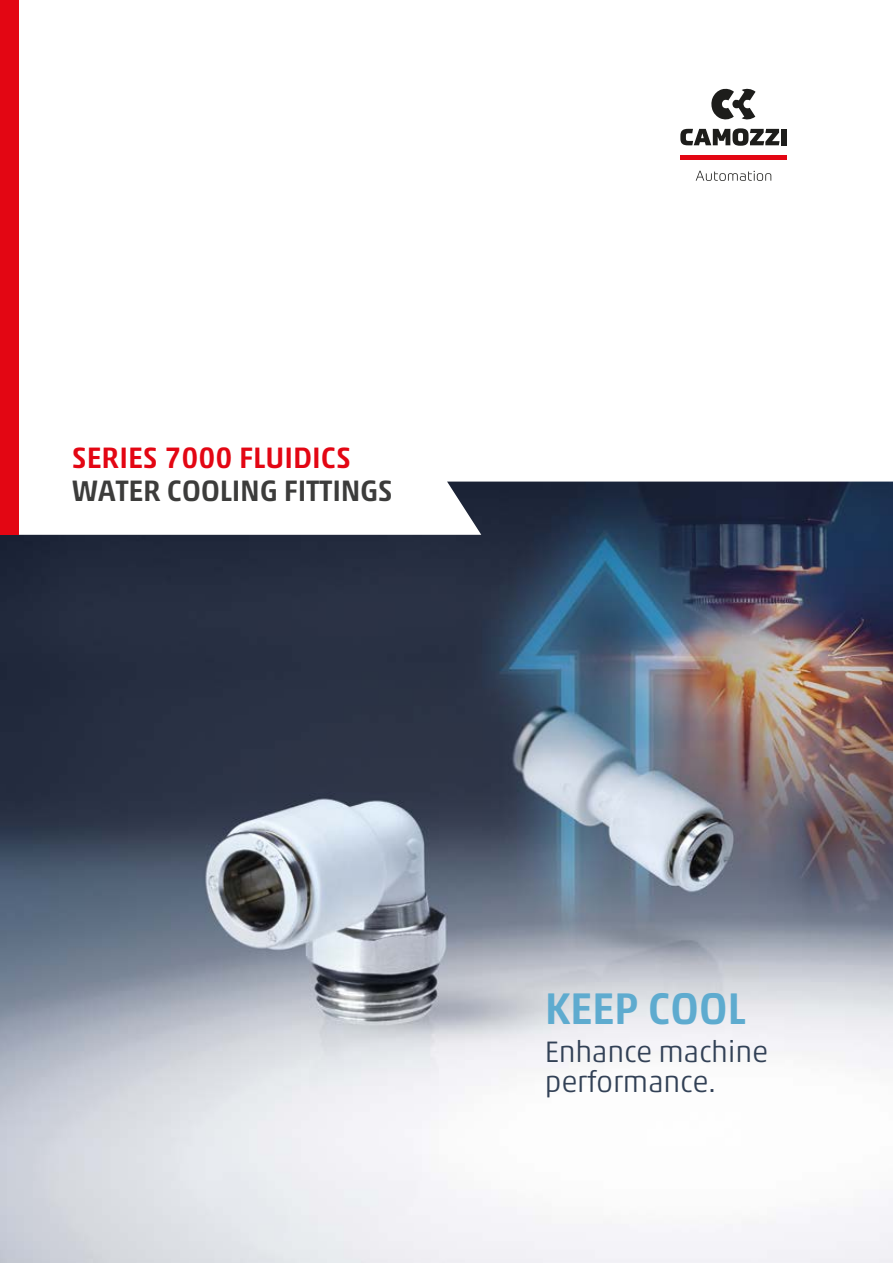
<style>
.page{position:relative;width:893px;height:1263px;background:#fff}
.page>*{position:absolute;margin:0;border:0;box-sizing:border-box;transform-origin:0 0}
.t1{font:500 45px "Akko W1 G";letter-spacing:-.01em;color:#5eabcf}
.t2{font:300 30px/30px "Akko W1 G";letter-spacing:-.01em;color:#324156}
.t3{font:500 30px "Akko W1 G";letter-spacing:-.01em;color:#3c3c3b}
.t4{font:500 30px "Akko W1 G";color:#e30613}
</style>
<div class="page">
<img style="left:0;top:535px;width:893px;height:728px">
<svg style="left:19px;top:91px;width:874px;height:444px"></svg>
<hr style="left:680px;top:155px;width:107px;height:4px;background:#e30613">
<svg style="left:711px;top:88px;width:44px;height:32px"></svg>
<svg style="left:680px;top:128px;width:100px;height:18px"></svg>
<div style="left:781px;top:129px;width:6px;height:16px;background:#1d1d1b"></div>
<svg style="left:696px;top:171px;width:75px;height:10px"></svg>
<div style="left:0;top:0;width:19px;height:535px;background:#e30613"></div>
<p class="t4" style="left:72px;top:436px;width:280px">SERIES 7000 FLUIDICS</p>
<p class="t3" style="left:72px;top:469px;width:322px">WATER COOLING FITTINGS</p>
<h1 class="t1" style="left:545px;top:975px;width:202px">KEEP COOL</h1>
<p class="t2" style="left:545px;top:1034px;width:225px">Enhance machine performance.</p>
</div>
